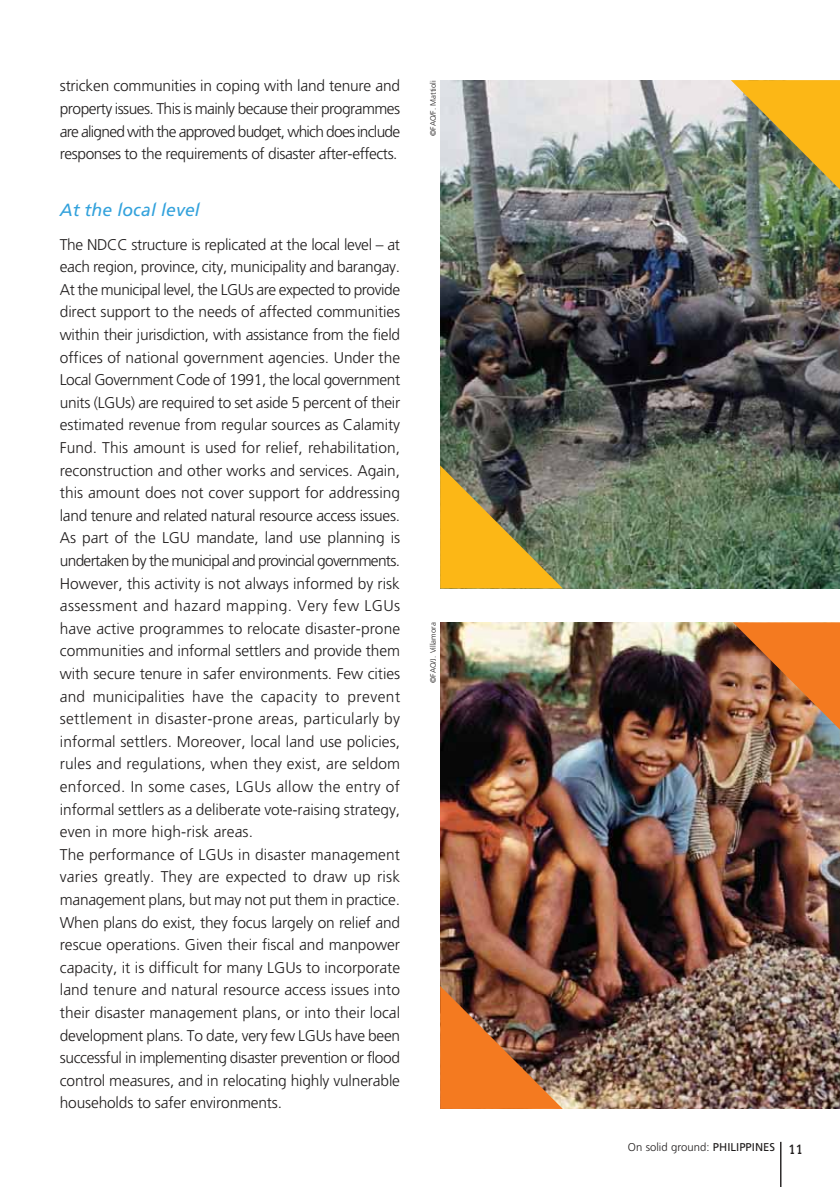
<style>
.page{position:relative;width:840px;height:1187px;background:#fff}
.page>*{position:absolute;margin:0;border:0;box-sizing:border-box;transform-origin:0 0}
.t1{font:italic 17.7px "Freeway Roman";letter-spacing:.005em;color:#33a2dc}
.t2{font:300 15.45px/22.6px "Freeway";letter-spacing:-.005em;color:#201d1d;text-align:justify}
.t3{font:300 11.25px "Freeway";color:#201d1d}
.t4{font:300 7.8px "Freeway";color:#201d1d}
.s1{font-family:"Freeway Roman 1";font-weight:400}
.s2{font-family:"Freeway Roman 1";font-weight:400;font-size:13.35px}
</style>
<div class="page">
<hr style="left:779px;top:1141px;width:2px;height:45px;background:#201d1d">
<img style="left:440px;top:622px;width:399px;height:486px">
<img style="left:440px;top:985px;width:122px;height:123px">
<img style="left:732px;top:622px;width:107px;height:125px">
<img style="left:440px;top:80px;width:399px;height:508px">
<svg style="left:440px;top:465px;width:122px;height:123px;background:#ad8d39"></svg>
<img style="left:730px;top:80px;width:109px;height:128px">
<p class="t2" style="left:60px;top:75px;width:341px">stricken communities in coping with land tenure and property issues. This is mainly because their programmes are aligned with the approved budget, which does include responses to the requirements of disaster after-effects.</p>
<p class="t1" style="left:60px;top:201px;width:141px">At the local level</p>
<p class="t2" style="left:60px;top:233px;width:342px;text-align:left">The NDCC structure is replicated at the local level – at each region, province, city, municipality and barangay.<br>At the municipal level, the LGUs are expected to provide direct support to the needs of affected communities within their jurisdiction, with assistance from the field offices of national government agencies. Under the Local Government Code of 1991, the local government units (LGUs) are required to set aside 5 percent of their estimated revenue from regular sources as Calamity Fund. This amount is used for relief, rehabilitation, reconstruction and other works and services. Again, this amount does not cover support for addressing land tenure and related natural resource access issues.<br>As part of the LGU mandate, land use planning is undertaken by the municipal and provincial governments.<br>However, this activity is not always informed by risk assessment and hazard mapping. Very few LGUs have active programmes to relocate disaster-prone communities and informal settlers and provide them with secure tenure in safer environments. Few cities and municipalities have the capacity to prevent settlement in disaster-prone areas, particularly by informal settlers. Moreover, local land use policies, rules and regulations, when they exist, are seldom enforced. In some cases, LGUs allow the entry of informal settlers as a deliberate vote-raising strategy, even in more high-risk areas.<br>The performance of LGUs in disaster management varies greatly. They are expected to draw up risk management plans, but may not put them in practice.<br>When plans do exist, they focus largely on relief and rescue operations. Given their fiscal and manpower capacity, it is difficult for many LGUs to incorporate land tenure and natural resource access issues into their disaster management plans, or into their local development plans. To date, very few LGUs have been successful in implementing disaster prevention or flood control measures, and in relocating highly vulnerable households to safer environments.</p>
<p class="t4" style="left:429px;top:136px;width:57px;rotate:-90deg">©FAO/F. Mattioli</p>
<p class="t4" style="left:429px;top:683px;width:62px;rotate:-90deg">©FAO/J. Villamora</p>
<p class="t3" style="left:627px;top:1140px;width:176px">On solid ground: <span class="s1">PHILIPPINES</span> <span class="s2">11</span></p>
</div>
